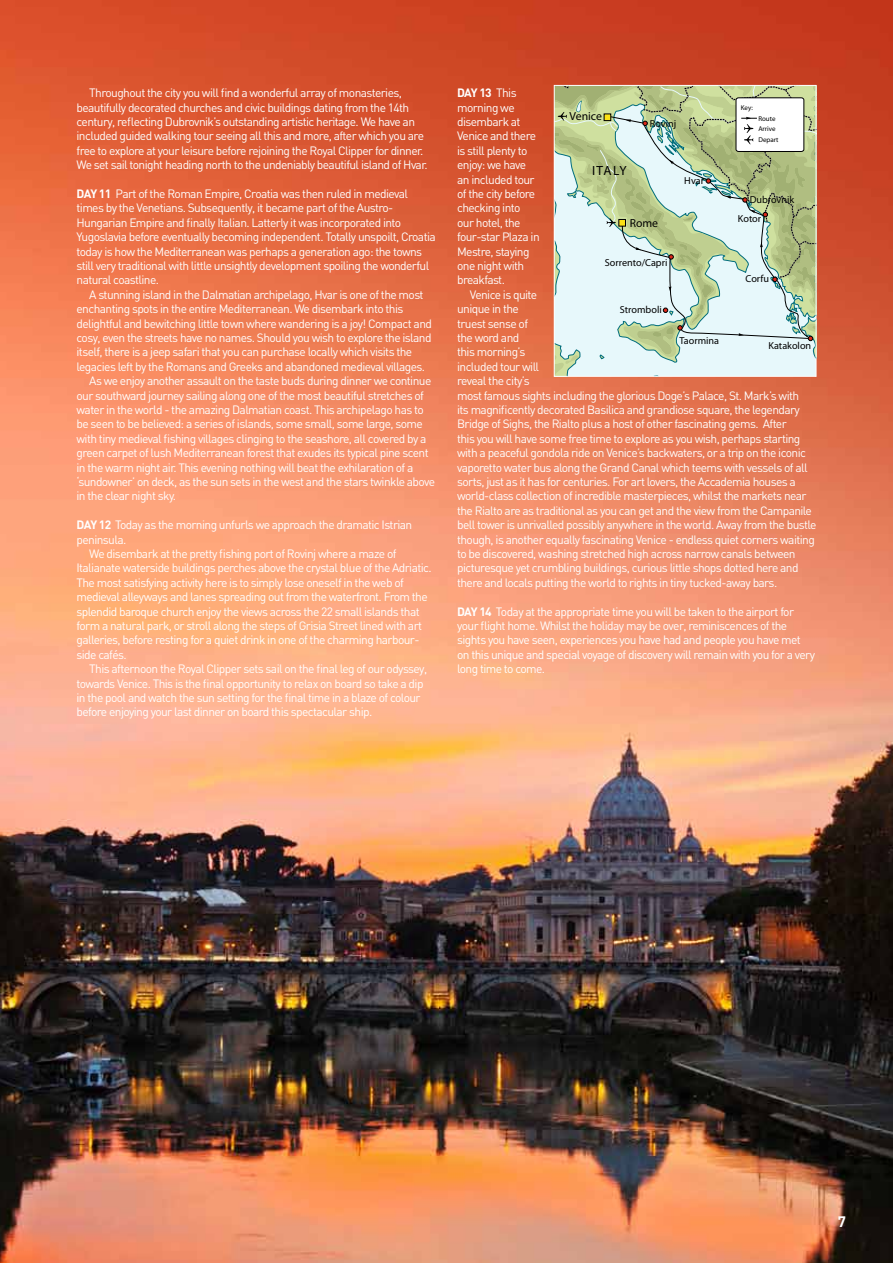
<style>
.page{position:relative;width:893px;height:1263px;background:#fff}
.page>*{position:absolute;margin:0;border:0;box-sizing:border-box;transform-origin:0 0}
.t1{font:700 15px "DIN";color:#fff}
.t2{font:13.35px "Myriad Pro";letter-spacing:.06em;color:#000}
.t3{font:12px/14.4px "DIN";letter-spacing:-.05em;color:#fff}
.t4{font:11.7px "Myriad Pro";color:#000}
.t5{font:10.2px/18.6px "Myriad Pro";color:#000}
.t6{font:6.9px/10.6px "Myriad Pro";color:#000}
.s1{font-weight:700}
</style>
<div class="page">
<img style="left:0;top:0;width:893px;height:1263px">
<img style="left:0;top:0;width:1px;height:486px">
<svg style="left:554px;top:85px;width:262px;height:292px;background:#cbdcc4"></svg>
<p class="t3" style="left:77px;top:85px;width:353px;text-indent:13px">Throughout the city you will find a wonderful array of monasteries, beautifully decorated churches and civic buildings dating from the 14th century, reflecting Dubrovnik’s outstanding artistic heritage. We have an included guided walking tour seeing all this and more, after which you are free to explore at your leisure before rejoining the Royal Clipper for dinner.<br>We set sail tonight heading north to the undeniably beautiful island of Hvar.</p>
<p class="t3" style="left:77px;top:186px;width:361px"><span class="s1">DAY 11</span> Part of the Roman Empire, Croatia was then ruled in medieval times by the Venetians. Subsequently, it became part of the Austro-Hungarian Empire and finally Italian. Latterly it was incorporated into Yugoslavia before eventually becoming independent. Totally unspoilt, Croatia today is how the Mediterranean was perhaps a generation ago: the towns still very traditional with little unsightly development spoiling the wonderful natural coastline.</p>
<p class="t3" style="left:89px;top:287px;width:336px">A stunning island in the Dalmatian archipelago, Hvar is one of the most</p>
<p class="t3" style="left:77px;top:301px;width:328px">enchanting spots in the entire Mediterranean. We disembark into this</p>
<p class="t3" style="left:77px;top:316px;width:357px">delightful and bewitching little town where wandering is a joy! Compact and</p>
<p class="t3" style="left:77px;top:330px;width:357px">cosy, even the streets have no names. Should you wish to explore the island</p>
<p class="t3" style="left:77px;top:345px;width:337px">itself, there is a jeep safari that you can purchase locally which visits the</p>
<p class="t3" style="left:77px;top:359px;width:350px">legacies left by the Romans and Greeks and abandoned medieval villages.</p>
<p class="t3" style="left:89px;top:373px;width:344px">As we enjoy another assault on the taste buds during dinner we continue</p>
<p class="t3" style="left:77px;top:388px;width:349px">our southward journey sailing along one of the most beautiful stretches of</p>
<p class="t3" style="left:77px;top:402px;width:349px">water in the world - the amazing Dalmatian coast. This archipelago has to</p>
<p class="t3" style="left:77px;top:417px;width:348px">be seen to be believed: a series of islands, some small, some large, some</p>
<p class="t3" style="left:77px;top:431px;width:352px">with tiny medieval fishing villages clinging to the seashore, all covered by a</p>
<p class="t3" style="left:77px;top:445px;width:354px">green carpet of lush Mediterranean forest that exudes its typical pine scent</p>
<p class="t3" style="left:77px;top:460px;width:338px">in the warm night air. This evening nothing will beat the exhilaration of a</p>
<p class="t3" style="left:77px;top:474px;width:360px">‘sundowner’ on deck, as the sun sets in the west and the stars twinkle above</p>
<p class="t3" style="left:77px;top:489px;width:101px">in the clear night sky.</p>
<p class="t3" style="left:77px;top:517px;width:337px"><span class="s1">DAY 12</span> Today as the morning unfurls we approach the dramatic Istrian peninsula.</p>
<p class="t3" style="left:77px;top:546px;width:357px;text-indent:13px">We disembark at the pretty fishing port of Rovinj where a maze of Italianate waterside buildings perches above the crystal blue of the Adriatic.<br>The most satisfying activity here is to simply lose oneself in the web of medieval alleyways and lanes spreading out from the waterfront. From the splendid baroque church enjoy the views across the 22 small islands that form a natural park, or stroll along the steps of Grisia Street lined with art galleries, before resting for a quiet drink in one of the charming harbour&shy;side cafés.</p>
<p class="t3" style="left:77px;top:661px;width:352px;text-indent:13px">This afternoon the Royal Clipper sets sail on the final leg of our odyssey, towards Venice. This is the final opportunity to relax on board so take a dip in the pool and watch the sun setting for the final time in a blaze of colour before enjoying your last dinner on board this spectacular ship.</p>
<p class="t3" style="left:457px;top:85px;width:84px"><span class="s1">DAY 13</span> This morning we disembark at<br>Venice and there is still plenty to enjoy: we have an included tour of the city before checking into our hotel, the four-star Plaza in<br>Mestre, staying one night with breakfast.</p>
<p class="t3" style="left:457px;top:287px;width:361px;text-indent:13px">Venice is quite<br>unique in the<br>truest sense of<br>the word and<br>this morning’s<br>included tour will<br>reveal the city’s<br>most famous sights including the glorious Doge’s Palace, St. Mark’s with<br>its magnificently decorated Basilica and grandiose square, the legendary Bridge of Sighs, the Rialto plus a host of other fascinating gems. After<br>this you will have some free time to explore as you wish, perhaps starting with a peaceful gondola ride on Venice’s backwaters, or a trip on the iconic vaporetto water bus along the Grand Canal which teems with vessels of all sorts, just as it has for centuries. For art lovers, the Accademia houses a world-class collection of incredible masterpieces, whilst the markets near the Rialto are as traditional as you can get and the view from the Campanile bell tower is unrivalled possibly anywhere in the world. Away from the bustle though, is another equally fascinating Venice - endless quiet corners waiting to be discovered, washing stretched high across narrow canals between picturesque yet crumbling buildings, curious little shops dotted here and there and locals putting the world to rights in tiny tucked-away bars.</p>
<p class="t3" style="left:457px;top:604px;width:359px"><span class="s1">DAY 14</span> Today at the appropriate time you will be taken to the airport for your flight home. Whilst the holiday may be over, reminiscences of the sights you have seen, experiences you have had and people you have met on this unique and special voyage of discovery will remain with you for a very long time to come.</p>
<p class="t6" style="left:741px;top:102px;width:14px">Key:</p>
<p class="t4" style="left:570px;top:109px;width:34px">Venice</p>
<p class="t6" style="left:758px;top:113px;width:22px">Route<br>Arrive<br>Depart</p>
<p class="t5" style="left:650px;top:114px;width:28px">Rovinj</p>
<p class="t2" style="left:592px;top:163px;width:36px">ITALY</p>
<p class="t5" style="left:684px;top:171px;width:21px">Hvar</p>
<p class="t5" style="left:738px;top:190px;width:58px;text-indent:12px">Dubrovnik<br>Kotor</p>
<p class="t4" style="left:630px;top:216px;width:30px">Rome</p>
<p class="t5" style="left:605px;top:253px;width:64px">Sorrento/Capri</p>
<p class="t5" style="left:746px;top:269px;width:25px">Corfu</p>
<p class="t5" style="left:620px;top:300px;width:43px">Stromboli</p>
<p class="t5" style="left:679px;top:331px;width:41px">Taormina</p>
<p class="t5" style="left:768px;top:336px;width:44px">Katakolon</p>
<p class="t1" style="left:838px;top:1211px;width:10px">7</p>
</div>
